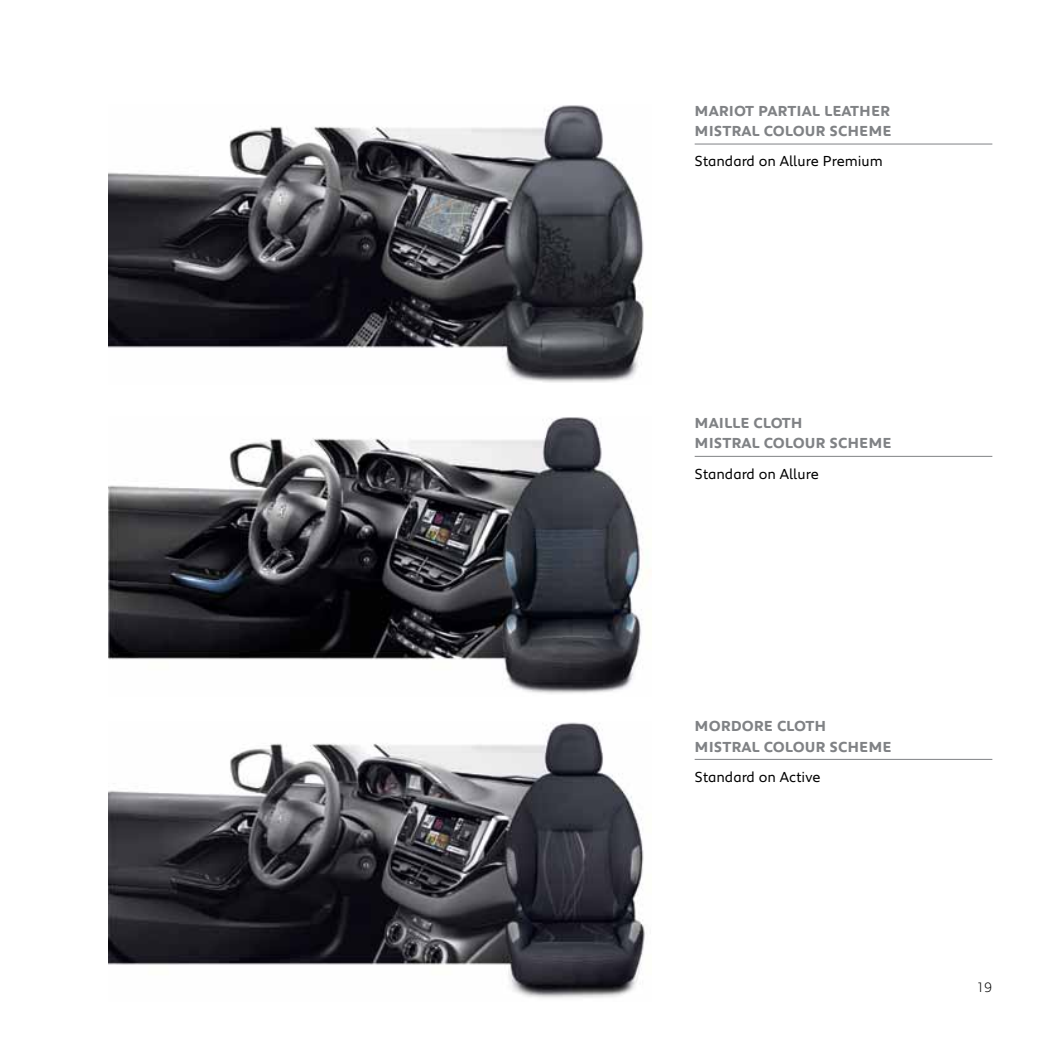
<style>
.page{position:relative;width:1042px;height:1042px;background:#fff}
.page>*{position:absolute;margin:0;border:0;box-sizing:border-box;transform-origin:0 0}
.t1{font:700 14.88px/20.1px "Peugeot";color:#808285}
.t2{font:14.88px "Peugeot";color:#000}
.t3{font:300 14px "Peugeot";color:#000}
</style>
<div class="page">
<img style="left:108px;top:722px;width:537px;height:276px">
<img style="left:108px;top:105px;width:536px;height:278px">
<img style="left:108px;top:417px;width:534px;height:277px">
<hr style="left:694px;top:759px;width:298px;height:1px;background:#808285">
<hr style="left:694px;top:456px;width:298px;height:1px;background:#808285">
<hr style="left:694px;top:144px;width:298px;height:1px;background:#808285">
<p class="t1" style="left:694px;top:100px;width:198px">MARI OT PARTIAL LEATH ER<br>MISTRAL COLOUR SCH EME</p>
<p class="t2" style="left:694px;top:151px;width:190px">Standard on Allure Premium</p>
<p class="t1" style="left:694px;top:413px;width:198px">MAI LLE CLOTH<br>MISTRAL COLOUR SCH EME</p>
<p class="t2" style="left:694px;top:463px;width:126px">Standard on Allure</p>
<p class="t1" style="left:694px;top:715px;width:198px">MORDORE CLOTH<br>MISTRAL COLOUR SCH EME</p>
<p class="t2" style="left:694px;top:766px;width:127px">Standard on Active</p>
<p class="t3" style="left:976px;top:978px;width:18px">19</p>
</div>
